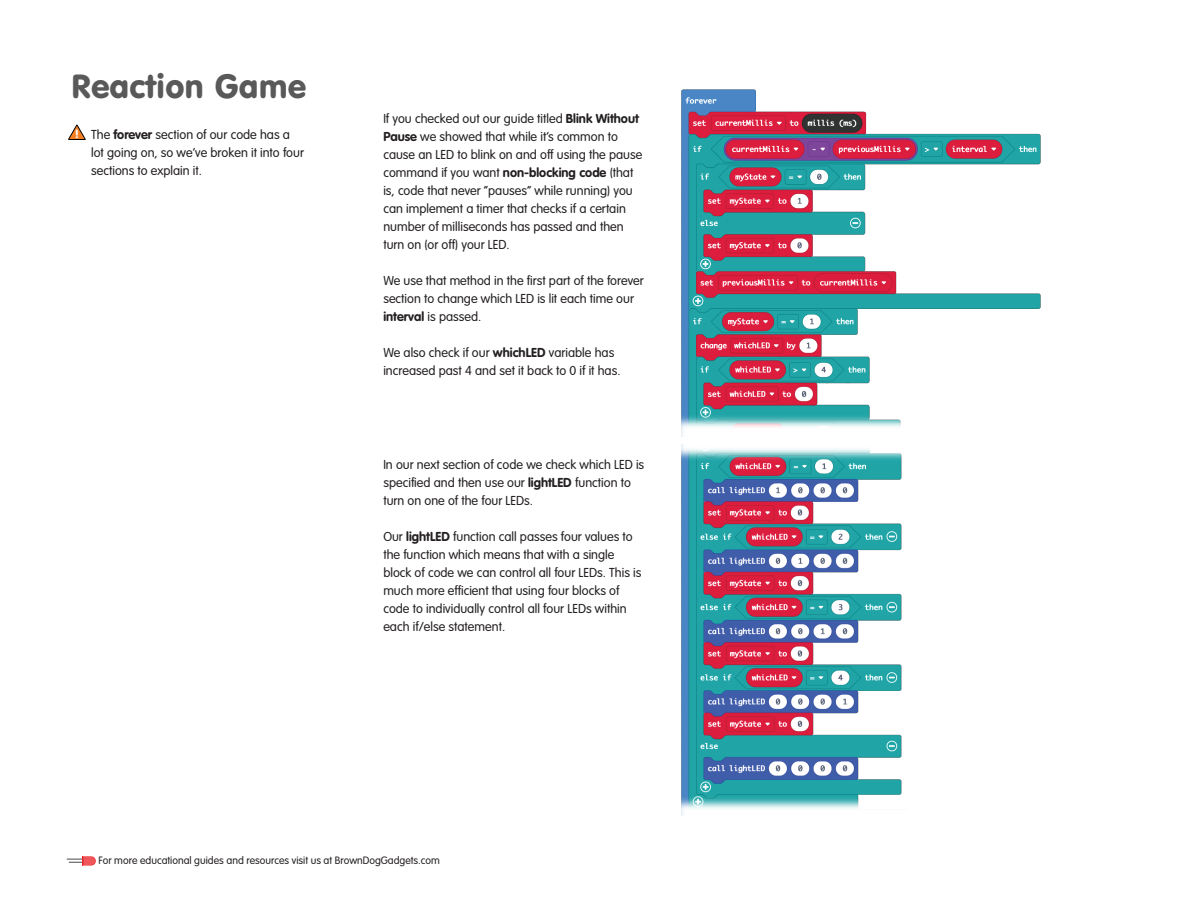
<style>
.page{position:relative;width:1188px;height:918px;background:#fff}
.page>*{position:absolute;margin:0;border:0;box-sizing:border-box;transform-origin:0 0}
.t1{font:33px "VAG Rounded BT";color:#595959}
.t2{font:300 12.75px/18px "VAG Rounded";color:#231f20}
.t3{font:900 11.85px "VAG Rounded";color:#fff}
.t4{font:300 10.5px "VAG Rounded";color:#231f20}
.s1{font-weight:900;font-size:14.1px;color:#fff}
.s2{font-weight:900;font-size:27px;color:#fff}
.s3{font-weight:700}
</style>
<div class="page">
<svg style="left:67px;top:856px;width:29px;height:10px"></svg>
<img style="left:681px;top:89px;width:360px;height:347px">
<img style="left:681px;top:444px;width:221px;height:372px">
<svg style="left:68px;top:125px;width:18px;height:15px"></svg>
<h1 class="t1" style="left:71px;top:65px;width:236px">Reaction Game</h1>
<p class="t2" style="left:91px;top:125px;width:214px;text-indent:-23px"><span class="s1">1</span><span class="s2">*</span> The <span class="s3">forever</span> section of our code has a lot going on, so we’ve broken it into four sections to explain it.</p>
<p class="t3" style="left:75px;top:126px;width:5px">!</p>
<p class="t2" style="left:383px;top:109px;width:261px">If you checked out our guide titled <span class="s3">Blink Without Pause</span> we showed that while it’s common to cause an LED to blink on and off using the pause command if you want <span class="s3">non-blocking code</span> (that is, code that never “pauses” while running) you can implement a timer that checks if a certain number of milliseconds has passed and then turn on (or off) your LED.</p>
<p class="t2" style="left:383px;top:271px;width:262px">We use that method in the first part of the forever section to change which LED is lit each time our <span class="s3">interval</span> is passed.</p>
<p class="t2" style="left:383px;top:343px;width:239px">We also check if our <span class="s3">whichLED</span> variable has increased past 4 and set it back to 0 if it has.</p>
<p class="t2" style="left:383px;top:455px;width:262px">In our next section of code we check which LED is specified and then use our <span class="s3">lightLED</span> function to turn on one of the four LEDs.</p>
<p class="t2" style="left:383px;top:527px;width:260px">Our <span class="s3">lightLED</span> function call passes four values to the function which means that with a single block of code we can control all four LEDs. This is much more efficient that using four blocks of code to individually control all four LEDs within each if/else statement.</p>
<p class="t4" style="left:98px;top:854px;width:343px">For more educational guides and resources visit us at BrownDogGadgets.com</p>
</div>
